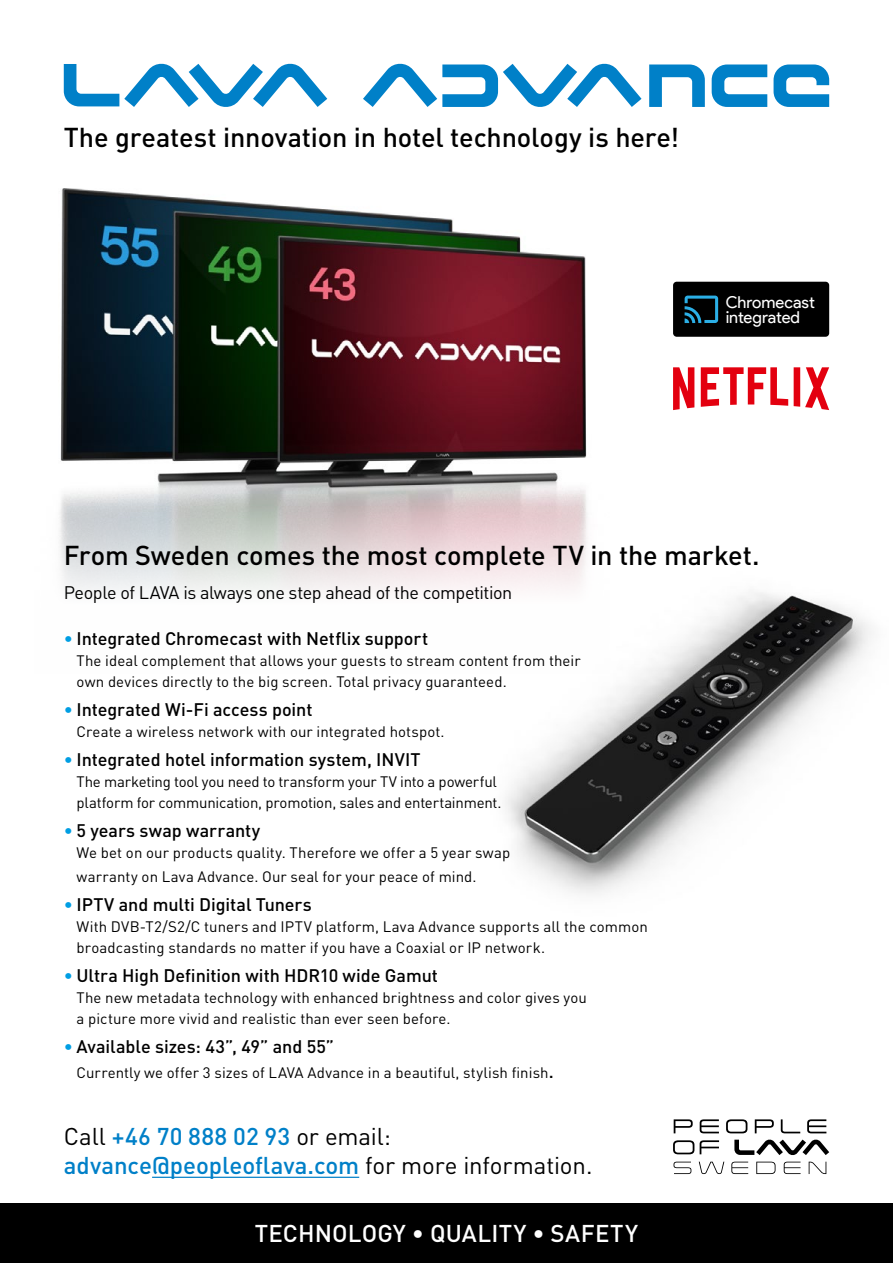
<style>
.page{position:relative;width:893px;height:1263px;background:#fff}
.page>*{position:absolute;margin:0;border:0;box-sizing:border-box;transform-origin:0 0}
.t1{font:500 27px "DIN Pro";letter-spacing:-.005em;color:#000}
.t2{font:500 24px/28.8px "DIN Pro";letter-spacing:-.005em;color:#0080c8}
.t3{font:500 24px "DIN Pro";letter-spacing:.01em;color:#fff}
.t4{font:500 18px "DIN Pro";letter-spacing:-.005em;color:#000}
.t5{font:18px "DIN Pro";letter-spacing:-.025em;color:#000}
.t6{font:16.5px/14.2px "Product Sans";color:#fff}
.t7{font:15px/21px "DIN Pro";letter-spacing:.005em;color:#000}
.t8{font:15px/21px "DIN Pro";letter-spacing:-.015em;color:#000}
.s1{color:#009ee3}
.s2{font-weight:500;font-size:18px}
.s3{font-weight:400;color:#000}
</style>
<div class="page">
<img style="left:60px;top:98px;width:527px;height:495px">
<img style="left:478px;top:538px;width:394px;height:356px">
<div style="left:0;top:1203px;width:893px;height:60px;background:#000"></div>
<hr style="left:152px;top:1177px;width:207px;height:1px;background:#0080c8">
<svg style="left:673px;top:1162px;width:153px;height:12px"></svg>
<svg style="left:673px;top:1140px;width:46px;height:14px"></svg>
<svg style="left:674px;top:1119px;width:152px;height:14px"></svg>
<svg style="left:734px;top:1139px;width:95px;height:16px"></svg>
<svg style="left:673px;top:367px;width:156px;height:43px"></svg>
<div style="left:673px;top:282px;width:156px;height:55px;background:#000;border-radius:4px"></div>
<svg style="left:685px;top:296px;width:33px;height:27px"></svg>
<svg style="left:64px;top:63px;width:263px;height:46px"></svg>
<svg style="left:712px;top:64px;width:55px;height:43px"></svg>
<svg style="left:773px;top:64px;width:56px;height:43px"></svg>
<svg style="left:649px;top:64px;width:56px;height:43px"></svg>
<svg style="left:363px;top:63px;width:278px;height:46px"></svg>
<img style="left:525px;top:596px;width:327px;height:267px">
<h1 class="t1" style="left:64px;top:119px;width:617px">The greatest innovation in hotel technology is here!</h1>
<p class="t6" style="left:726px;top:296px;width:91px">Chromecast integrated</p>
<h1 class="t1" style="left:64px;top:537px;width:697px">From Sweden comes the most complete TV in the market.</h1>
<p class="t5" style="left:64px;top:580px;width:450px">People of LAVA is always one step ahead of the competition</p>
<p class="t4" style="left:64px;top:626px;width:366px"><span class="s1">•</span> Integrated Chromecast with Netflix support</p>
<p class="t7" style="left:77px;top:650px;width:506px">The ideal complement that allows your guests to stream content from their own devices directly to the big screen. Total privacy guaranteed.</p>
<p class="t4" style="left:64px;top:697px;width:250px"><span class="s1">•</span> Integrated Wi-Fi access point</p>
<p class="t7" style="left:77px;top:720px;width:370px">Create a wireless network with our integrated hotspot.</p>
<p class="t4" style="left:64px;top:747px;width:358px"><span class="s1">•</span> Integrated hotel information system, INVIT</p>
<p class="t8" style="left:77px;top:770px;width:426px">The marketing tool you need to transform your TV into a powerful platform for communication, promotion, sales and entertainment.</p>
<p class="t4" style="left:64px;top:818px;width:198px"><span class="s1">•</span> 5 years swap warranty</p>
<p class="t7" style="left:77px;top:839px;width:435px;line-height:24.6px">We bet on our products quality. Therefore we offer a 5 year swap warranty on Lava Advance. Our seal for your peace of mind.</p>
<p class="t4" style="left:64px;top:892px;width:249px"><span class="s1">•</span> IPTV and multi Digital Tuners</p>
<p class="t7" style="left:77px;top:916px;width:573px">With DVB-T2/S2/C tuners and IPTV platform, Lava Advance supports all the common broadcasting standards no matter if you have a Coaxial or IP network.</p>
<p class="t4" style="left:64px;top:963px;width:376px"><span class="s1">•</span> Ultra High Definition with HDR10 wide Gamut</p>
<p class="t7" style="left:77px;top:986px;width:512px">The new metadata technology with enhanced brightness and color gives you a picture more vivid and realistic than ever seen before.</p>
<p class="t4" style="left:64px;top:1034px;width:272px"><span class="s1">•</span> Available sizes: 43”, 49” and 55”</p>
<p class="t7" style="left:77px;top:1061px;width:479px">Currently we offer 3 sizes of LAVA Advance in a beautiful, stylish finish<span class="s2">.</span></p>
<h2 class="t2" style="left:64px;top:1121px;width:530px"><span class="s3">Call</span> +46 70 888 02 93 <span class="s3">or email: </span>advance@peopleoflava.com <span class="s3">for more information.</span></h2>
<h2 class="t3" style="left:255px;top:1217px;width:385px">TECHNOLOGY • QUALITY • SAFETY</h2>
</div>
